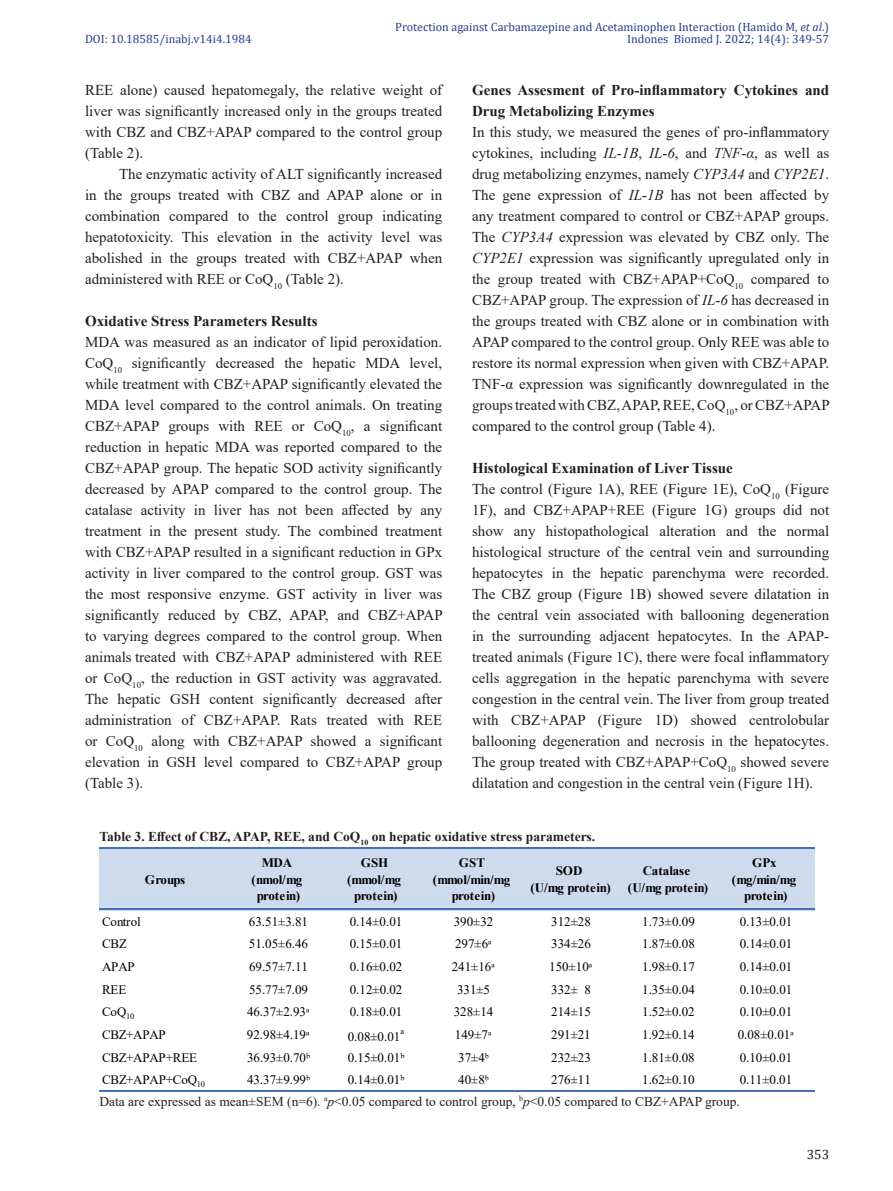
<style>
.page{position:relative;width:893px;height:1191px;background:#fff}
.page>*{position:absolute;margin:0;border:0;box-sizing:border-box;transform-origin:0 0}
.Body_Text{font:15px/21px "Times New Roman";color:#231f20;text-align:justify}
.Body_Text-2{font:700 15px/21px "Times New Roman";color:#231f20}
.Figure_Legend{font:13.5px "Times New Roman";color:#231f20}
.Figure_Legend-2{font:700 13.5px "Times New Roman";color:#231f20}
.t1{font:13.5px "Cambria";color:#231f20}
.t2{font:12.9px "Times New Roman";color:#000001}
.t3{font:700 12.9px/16.8px "Times New Roman";letter-spacing:-.025em;color:#000001;text-align:center}
.t4{font:700 12.9px/16.8px "Times New Roman";color:#000001;text-align:center}
.t5{font:700 12.9px/16.8px "Times New Roman";letter-spacing:-.005em;color:#000001;text-align:center}
.t6{font:12px "Cambria";color:#253f8e}
.t7{font:8.4px "Times New Roman";color:#000001}
.s1{font-style:italic}
</style>
<div class="page">
<div style="left:99px;top:848px;width:716px;height:62px;background:#cedbed"></div>
<hr style="left:99px;top:847px;width:716px;height:1px;background:#3f73ba">
<hr style="left:99px;top:908px;width:716px;height:2px;background:#3f73ba">
<hr style="left:99px;top:1090px;width:716px;height:1px;background:#3f73ba">
<p class="t6" style="left:395px;top:20px;width:435px">Protection against Carbamazepine and Acetaminophen Interaction (Hamido M, <span class="s1">et al</span>.)</p>
<p class="t6" style="left:85px;top:31px;width:168px">DOI: 10.18585/inabj.v14i4.1984</p>
<p class="t6" style="left:627px;top:32px;width:204px">Indones Biomed J. 2022; 14(4): 349-57</p>
<p class="Body_Text" style="left:85px;top:79px;width:359px">REE alone) caused hepatomegaly, the relative weight of liver was significantly increased only in the groups treated with CBZ and CBZ+APAP compared to the control group (Table 2).</p>
<p class="Body_Text" style="left:85px;top:163px;width:359px;text-indent:34px">The enzymatic activity of ALT significantly increased in the groups treated with CBZ and APAP alone or in combination compared to the control group indicating hepatotoxicity. This elevation in the activity level was abolished in the groups treated with CBZ+APAP when administered with REE or CoQ<sub>10</sub> (Table 2).</p>
<p class="Body_Text-2" style="left:85px;top:310px;width:234px">Oxidative Stress Parameters Results</p>
<p class="Body_Text" style="left:85px;top:331px;width:359px">MDA was measured as an indicator of lipid peroxidation.<br>CoQ<sub>10</sub> significantly decreased the hepatic MDA level, while treatment with CBZ+APAP significantly elevated the MDA level compared to the control animals. On treating CBZ+APAP groups with REE or CoQ<sub>10</sub>, a significant reduction in hepatic MDA was reported compared to the CBZ+APAP group. The hepatic SOD activity significantly decreased by APAP compared to the control group. The catalase activity in liver has not been affected by any treatment in the present study. The combined treatment with CBZ+APAP resulted in a significant reduction in GPx activity in liver compared to the control group. GST was the most responsive enzyme. GST activity in liver was significantly reduced by CBZ, APAP, and CBZ+APAP to varying degrees compared to the control group. When animals treated with CBZ+APAP administered with REE or CoQ<sub>10</sub>, the reduction in GST activity was aggravated.<br>The hepatic GSH content significantly decreased after administration of CBZ+APAP. Rats treated with REE or CoQ<sub>10</sub> along with CBZ+APAP showed a significant elevation in GSH level compared to CBZ+APAP group (Table 3).</p>
<p class="Body_Text-2" style="left:472px;top:79px;width:359px">Genes Assesment of Pro-inflammatory Cytokines and<br>Drug Metabolizing Enzymes</p>
<p class="Body_Text" style="left:472px;top:121px;width:359px">In this study, we measured the genes of pro-inflammatory cytokines, including <span class="s1">IL-1B</span>, <span class="s1">IL-6</span>, and <span class="s1">TNF-α</span>, as well as drug metabolizing enzymes, namely <span class="s1">CYP3A4</span> and <span class="s1">CYP2E1</span>.<br>The gene expression of <span class="s1">IL-1B</span> has not been affected by any treatment compared to control or CBZ+APAP groups.<br>The <span class="s1">CYP3A4</span> expression was elevated by CBZ only. The <span class="s1">CYP2E1</span> expression was significantly upregulated only in the group treated with CBZ+APAP+CoQ<sub>10</sub> compared to CBZ+APAP group. The expression of <span class="s1">IL-6</span> has decreased in the groups treated with CBZ alone or in combination with APAP compared to the control group. Only REE was able to restore its normal expression when given with CBZ+APAP.<br>TNF-α expression was significantly downregulated in the groups treated with CBZ, APAP, REE, CoQ<sub>10</sub>, or CBZ+APAP compared to the control group (Table 4).</p>
<p class="Body_Text-2" style="left:472px;top:457px;width:262px">Histological Examination of Liver Tissue</p>
<p class="Body_Text" style="left:472px;top:478px;width:359px">The control (Figure 1A), REE (Figure 1E), CoQ<sub>10</sub> (Figure 1F), and CBZ+APAP+REE (Figure 1G) groups did not show any histopathological alteration and the normal histological structure of the central vein and surrounding hepatocytes in the hepatic parenchyma were recorded.<br>The CBZ group (Figure 1B) showed severe dilatation in the central vein associated with ballooning degeneration in the surrounding adjacent hepatocytes. In the APAP&shy;treated animals (Figure 1C), there were focal inflammatory cells aggregation in the hepatic parenchyma with severe congestion in the central vein. The liver from group treated with CBZ+APAP (Figure 1D) showed centrolobular ballooning degeneration and necrosis in the hepatocytes.<br>The group treated with CBZ+APAP+CoQ<sub>10</sub> showed severe dilatation and congestion in the central vein (Figure 1H).</p>
<p class="Figure_Legend-2" style="left:99px;top:826px;width:497px">Table 3. Effect of CBZ, APAP, REE, and CoQ<sub>10</sub> on hepatic oxidative stress parameters.</p>
<p class="t3" style="left:145px;top:870px;width:42px">Groups</p>
<p class="t3" style="left:252px;top:853px;width:52px">MDA (nmol/mg protein)</p>
<p class="t3" style="left:347px;top:853px;width:55px">GSH (mmol/mg protein)</p>
<p class="t3" style="left:433px;top:853px;width:79px">GST (mmol/min/mg protein)</p>
<p class="t5" style="left:530px;top:862px;width:82px">SOD<br>(U/mg protein)</p>
<p class="t4" style="left:628px;top:862px;width:82px">Catalase (U/mg protein)</p>
<p class="t3" style="left:732px;top:853px;width:66px">GPx (mg/min/mg protein)</p>
<p class="t2" style="left:102px;top:912px;width:40px">Control</p>
<p class="t2" style="left:249px;top:912px;width:61px">63.51±3.81</p>
<p class="t2" style="left:350px;top:912px;width:54px">0.14±0.01</p>
<p class="t2" style="left:454px;top:912px;width:41px">390±32</p>
<p class="t2" style="left:551px;top:912px;width:41px">312±28</p>
<p class="t2" style="left:642px;top:912px;width:54px">1.73±0.09</p>
<p class="t2" style="left:740px;top:912px;width:54px">0.13±0.01</p>
<p class="t2" style="left:102px;top:935px;width:26px">CBZ</p>
<p class="t2" style="left:249px;top:935px;width:61px">51.05±6.46</p>
<p class="t2" style="left:350px;top:935px;width:54px">0.15±0.01</p>
<p class="t2" style="left:455px;top:935px;width:38px">297±6ᵃ</p>
<p class="t2" style="left:551px;top:935px;width:41px">334±26</p>
<p class="t2" style="left:642px;top:935px;width:54px">1.87±0.08</p>
<p class="t2" style="left:740px;top:935px;width:54px">0.14±0.01</p>
<p class="t2" style="left:102px;top:957px;width:34px">APAP</p>
<p class="t2" style="left:249px;top:957px;width:61px">69.57±7.11</p>
<p class="t2" style="left:350px;top:957px;width:54px">0.16±0.02</p>
<p class="t2" style="left:452px;top:957px;width:45px">241±16ᵃ</p>
<p class="t2" style="left:549px;top:957px;width:45px">150±10ᵃ</p>
<p class="t2" style="left:642px;top:957px;width:54px">1.98±0.17</p>
<p class="t2" style="left:740px;top:957px;width:54px">0.14±0.01</p>
<p class="t2" style="left:102px;top:980px;width:26px">REE</p>
<p class="t2" style="left:249px;top:980px;width:61px">55.77±7.09</p>
<p class="t2" style="left:350px;top:980px;width:54px">0.12±0.02</p>
<p class="t2" style="left:457px;top:980px;width:35px">331±5</p>
<p class="t2" style="left:551px;top:980px;width:41px">332± 8</p>
<p class="t2" style="left:642px;top:980px;width:54px">1.35±0.04</p>
<p class="t2" style="left:740px;top:980px;width:54px">0.10±0.01</p>
<p class="t2" style="left:102px;top:1002px;width:34px">CoQ<sub>10</sub></p>
<p class="t2" style="left:247px;top:1002px;width:64px">46.37±2.93ᵃ</p>
<p class="t2" style="left:350px;top:1002px;width:54px">0.18±0.01</p>
<p class="t2" style="left:454px;top:1002px;width:41px">328±14</p>
<p class="t2" style="left:551px;top:1002px;width:41px">214±15</p>
<p class="t2" style="left:642px;top:1002px;width:54px">1.52±0.02</p>
<p class="t2" style="left:740px;top:1002px;width:54px">0.10±0.01</p>
<p class="t2" style="left:102px;top:1025px;width:65px">CBZ+APAP</p>
<p class="t2" style="left:247px;top:1025px;width:64px">92.98±4.19ᵃ</p>
<p class="t2" style="left:348px;top:1027px;width:54px">0.08±0.01</p>
<p class="t7" style="left:400px;top:1025px;width:5px">a</p>
<p class="t2" style="left:455px;top:1025px;width:38px">149±7ᵃ</p>
<p class="t2" style="left:551px;top:1025px;width:41px">291±21</p>
<p class="t2" style="left:642px;top:1025px;width:54px">1.92±0.14</p>
<p class="t2" style="left:738px;top:1025px;width:58px">0.08±0.01ᵃ</p>
<p class="t2" style="left:102px;top:1048px;width:97px">CBZ+APAP+REE</p>
<p class="t2" style="left:247px;top:1048px;width:65px">36.93±0.70ᵇ</p>
<p class="t2" style="left:348px;top:1048px;width:58px">0.15±0.01ᵇ</p>
<p class="t2" style="left:458px;top:1048px;width:32px">37±4ᵇ</p>
<p class="t2" style="left:551px;top:1048px;width:41px">232±23</p>
<p class="t2" style="left:642px;top:1048px;width:54px">1.81±0.08</p>
<p class="t2" style="left:740px;top:1048px;width:54px">0.10±0.01</p>
<p class="t2" style="left:102px;top:1070px;width:104px">CBZ+APAP+CoQ<sub>10</sub></p>
<p class="t2" style="left:247px;top:1070px;width:65px">43.37±9.99ᵇ</p>
<p class="t2" style="left:348px;top:1070px;width:58px">0.14±0.01ᵇ</p>
<p class="t2" style="left:458px;top:1070px;width:32px">40±8ᵇ</p>
<p class="t2" style="left:551px;top:1070px;width:41px">276±11</p>
<p class="t2" style="left:642px;top:1070px;width:54px">1.62±0.10</p>
<p class="t2" style="left:740px;top:1070px;width:54px">0.11±0.01</p>
<p class="Figure_Legend" style="left:99px;top:1091px;width:642px">Data are expressed as mean±SEM (n=6). <sup>a</sup><span class="s1">p</span>&lt;0.05 compared to control group, <sup>b</sup><span class="s1">p</span>&lt;0.05 compared to CBZ+APAP group.</p>
<p class="t1" style="left:807px;top:1146px;width:24px">353</p>
</div>
